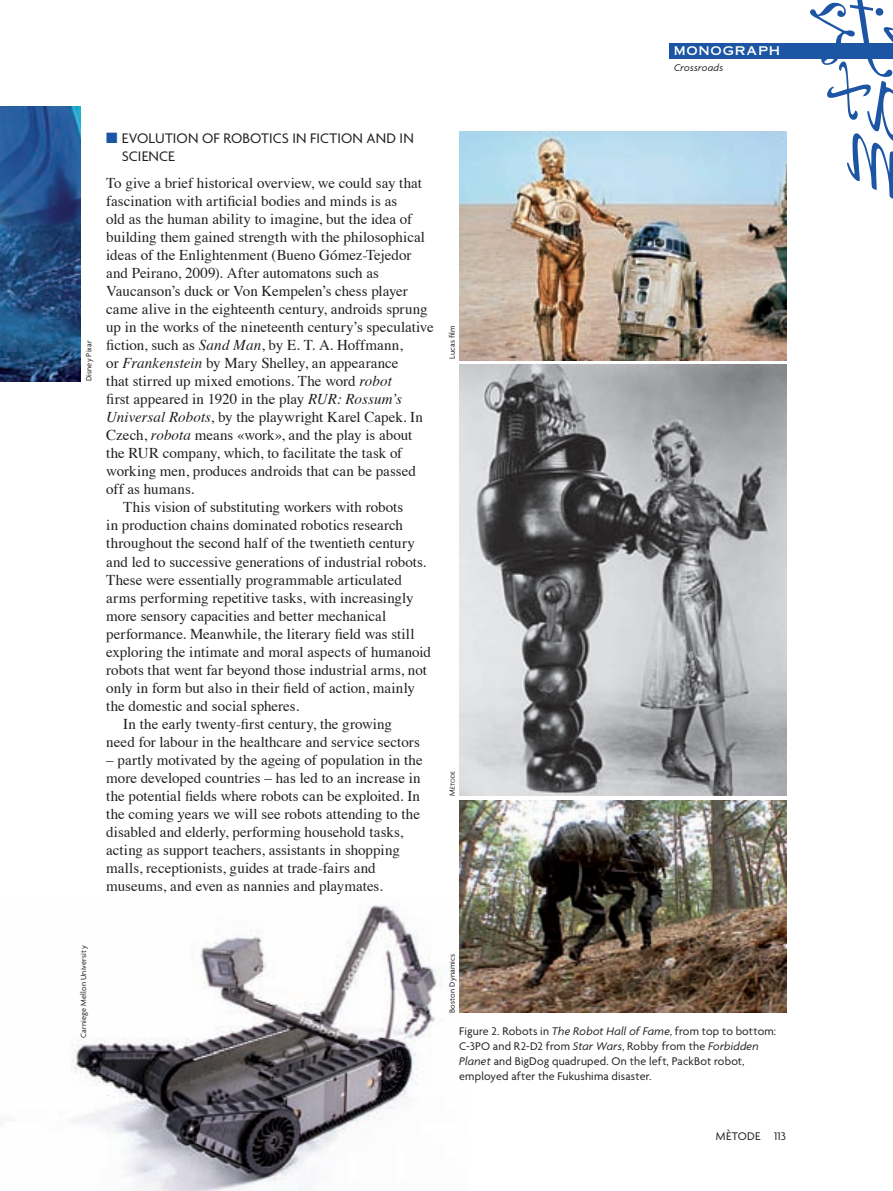
<style>
.page{position:relative;width:893px;height:1191px;background:#fff}
.page>*{position:absolute;margin:0;border:0;box-sizing:border-box;transform-origin:0 0}
.t1{font:15px/18px "Times";color:#231f20}
.t2{font:15px/18px "Agenda";letter-spacing:.01em;color:#231f20}
.t3{font:12px/15px "Agenda";letter-spacing:.015em;color:#231f20}
.t4{font:12px "Copperplate Thirty One AB";letter-spacing:.06em;color:#fff}
.t5{font:italic 10.5px "Agenda";letter-spacing:.015em;color:#231f20}
.t6{font:8.25px "Agenda";letter-spacing:.02em;color:#231f20}
.t7{font:6.15px "Agenda";letter-spacing:.035em;color:#231f20}
.s1{color:#1c55a4}
.s2{font-style:italic}
.s3{font-size:8.25px}
</style>
<div class="page">
<img style="left:71px;top:905px;width:370px;height:286px">
<div style="left:669px;top:43px;width:224px;height:15px;background:#1c55a4"></div>
<img style="left:0;top:106px;width:81px;height:275px">
<img style="left:459px;top:132px;width:328px;height:228px">
<img style="left:459px;top:365px;width:328px;height:431px">
<img style="left:459px;top:800px;width:328px;height:213px">
<svg style="left:809px;top:58px;width:84px;height:1px"></svg>
<p class="t4" style="left:674px;top:44px;width:108px">MONOGRAPH</p>
<p class="t5" style="left:674px;top:63px;width:51px">Crossroads</p>
<p class="t6" style="left:85px;top:381px;width:43px;rotate:-90deg">Disney Pixar</p>
<p class="t2" style="left:122px;top:131px;width:293px;text-indent:-16px"><span class="s1">■</span> EVOLUTION OF ROBOTICS IN FICTION AND IN<br>SCIENCE</p>
<p class="t1" style="left:106px;top:176px;width:317px">To give a brief historical overview, we could say that</p>
<p class="t1" style="left:106px;top:194px;width:293px">fascination with artificial bodies and minds is as</p>
<p class="t1" style="left:106px;top:212px;width:307px">old as the human ability to imagine, but the idea of</p>
<p class="t1" style="left:106px;top:230px;width:320px">building them gained strength with the philosophical</p>
<p class="t1" style="left:106px;top:248px;width:307px">ideas of the Enlightenment (Bueno Gómez-Tejedor</p>
<p class="t1" style="left:106px;top:266px;width:274px">and Peirano, 2009). After automatons such as</p>
<p class="t1" style="left:106px;top:284px;width:303px">Vaucanson’s duck or Von Kempelen’s chess player</p>
<p class="t1" style="left:106px;top:302px;width:323px">came alive in the eighteenth century, androids sprung</p>
<p class="t1" style="left:106px;top:320px;width:329px">up in the works of the nineteenth century’s speculative</p>
<p class="t1" style="left:106px;top:338px;width:298px">fiction, such as <span class="s2">Sand Man</span>, by E. T. A. Hoffmann,</p>
<p class="t1" style="left:106px;top:356px;width:294px">or <span class="s2">Frankenstein</span> by Mary Shelley, an appearance</p>
<p class="t1" style="left:106px;top:374px;width:287px">that stirred up mixed emotions. The word <span class="s2">robot</span></p>
<p class="t1" style="left:106px;top:392px;width:297px">first appeared in 1920 in the play <span class="s2">RUR: Rossum’s</span></p>
<p class="t1" style="left:106px;top:410px;width:318px"><span class="s2">Universal Robots</span>, by the playwright Karel Capek. In</p>
<p class="t1" style="left:106px;top:428px;width:308px">Czech, <span class="s2">robota</span> means «work», and the play is about</p>
<p class="t1" style="left:106px;top:446px;width:297px">the RUR company, which, to facilitate the task of</p>
<p class="t1" style="left:106px;top:464px;width:311px">working men, produces androids that can be passed</p>
<p class="t1" style="left:106px;top:482px;width:89px">off as humans.</p>
<p class="t1" style="left:123px;top:500px;width:282px">This vision of substituting workers with robots</p>
<p class="t1" style="left:106px;top:518px;width:298px">in production chains dominated robotics research</p>
<p class="t1" style="left:106px;top:536px;width:310px">throughout the second half of the twentieth century</p>
<p class="t1" style="left:106px;top:554px;width:322px">and led to successive generations of industrial robots.</p>
<p class="t1" style="left:106px;top:572px;width:297px">These were essentially programmable articulated</p>
<p class="t1" style="left:106px;top:590px;width:309px">arms performing repetitive tasks, with increasingly</p>
<p class="t1" style="left:106px;top:608px;width:282px">more sensory capacities and better mechanical</p>
<p class="t1" style="left:106px;top:626px;width:310px">performance. Meanwhile, the literary field was still</p>
<p class="t1" style="left:106px;top:644px;width:326px">exploring the intimate and moral aspects of humanoid</p>
<p class="t1" style="left:106px;top:662px;width:322px">robots that went far beyond those industrial arms, not</p>
<p class="t1" style="left:106px;top:680px;width:310px">only in form but also in their field of action, mainly</p>
<p class="t1" style="left:106px;top:698px;width:194px">the domestic and social spheres.</p>
<p class="t1" style="left:123px;top:716px;width:270px">In the early twenty-first century, the growing</p>
<p class="t1" style="left:106px;top:734px;width:315px">need for labour in the healthcare and service sectors</p>
<p class="t1" style="left:106px;top:752px;width:318px">– partly motivated by the ageing of population in the more developed countries – has led to an increase in the potential fields where robots can be exploited. In the coming years we will see robots attending to the disabled and elderly, performing household tasks, acting as support teachers, assistants in shopping malls, receptionists, guides at trade-fairs and museums, and even as nannies and playmates.</p>
<p class="t6" style="left:449px;top:359px;width:35px;rotate:-90deg">Lucas film</p>
<p class="t7" style="left:450px;top:796px;width:27px;rotate:-90deg"><span class="s3">M</span>ÈTODE</p>
<p class="t6" style="left:80px;top:1038px;width:94px;rotate:-90deg">Carniege Mellon University</p>
<p class="t6" style="left:449px;top:1013px;width:61px;rotate:-90deg">Boston Dynamics</p>
<p class="t3" style="left:459px;top:1024px;width:319px">Figure 2. Robots in <span class="s2">The Robot Hall of Fame</span>, from top to bottom:<br>C-3PO and R2-D2 from <span class="s2">Star Wars</span>, Robby from the <span class="s2">Forbidden Planet</span> and BigDog quadruped. On the left, PackBot robot, employed after the Fukushima disaster.</p>
<p class="t3" style="left:716px;top:1129px;width:71px">MÈTODE 113</p>
</div>
